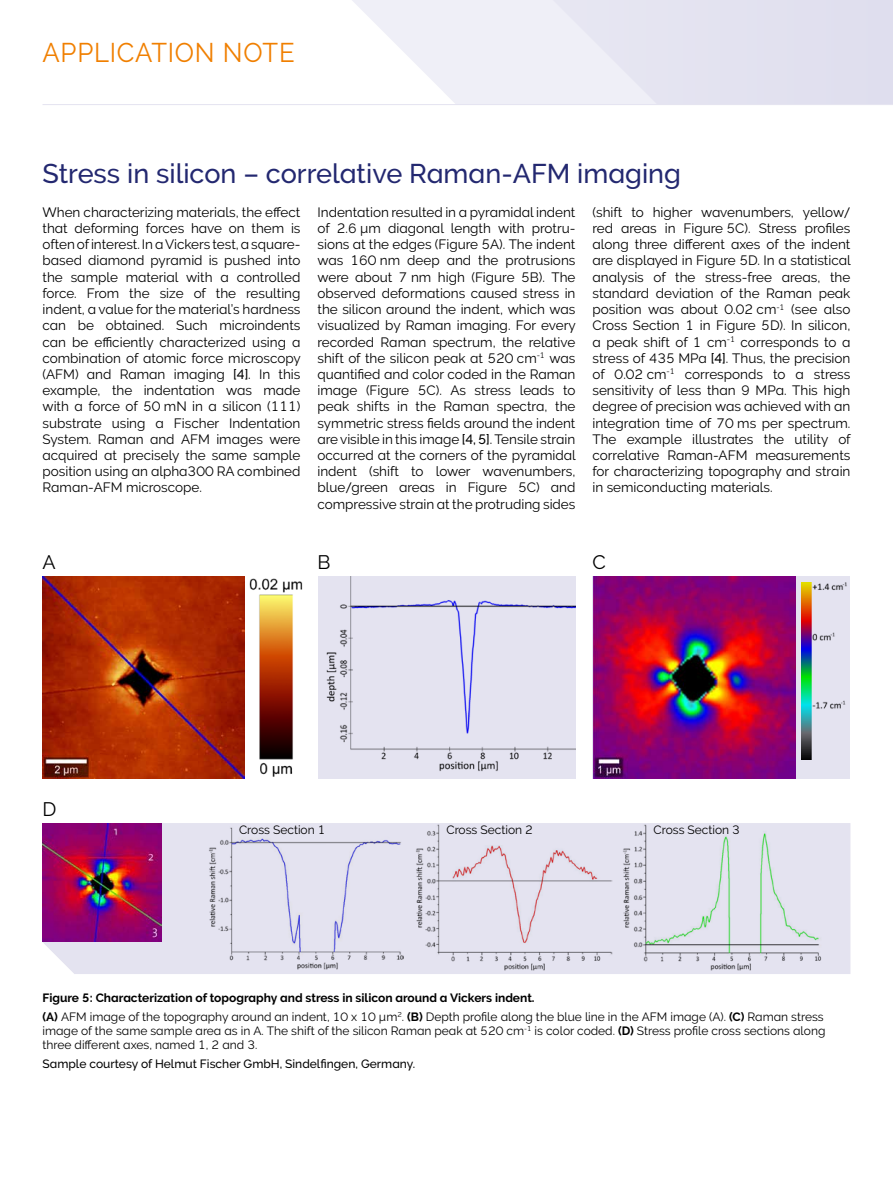
<style>
.page{position:relative;width:893px;height:1191px;background:#fff}
.page>*{position:absolute;margin:0;border:0;box-sizing:border-box;transform-origin:0 0}
.t1{font:27px "Oxford Raleway Medium";color:#232870}
.t2{font:27px "Oxford Raleway Regular";letter-spacing:.03em;color:#f07f00;scale:.95 1}
.t3{font:19.5px "Oxford Raleway Regular";color:#000}
.t4{font:13.5px/16.2px "Oxford Raleway Regular";color:#000;text-align:justify}
.t5{font:12px/14.4px "Oxford Raleway Regular";color:#000}
.t6{font:12px "Oxford Raleway Bold";color:#000}
.t7{font:12px "Oxford Raleway Medium";color:#000}
.s1{font-family:"Oxford Raleway Medium"}
.s2{font-family:"Oxford Raleway Bold"}
</style>
<div class="page">
<svg style="left:352px;top:0;width:201px;height:104px;fill:#efeff7"></svg>
<svg style="left:553px;top:0;width:340px;height:104px"></svg>
<hr style="left:43px;top:104px;width:850px;height:1px;background:#e4e3f0">
<div style="left:592px;top:576px;width:258px;height:202px;background:linear-gradient(to bottom,#e4e3ee,#e4e3f1)"></div>
<div style="left:43px;top:823px;width:807px;height:151px;background:#e4e3f0"></div>
<div style="left:317px;top:576px;width:258px;height:202px;background:#e4e3f0"></div>
<img style="left:326px;top:576px;width:249px;height:195px">
<img style="left:249px;top:578px;width:54px;height:199px">
<img style="left:43px;top:576px;width:201px;height:202px">
<img style="left:802px;top:583px;width:47px;height:176px">
<img style="left:593px;top:576px;width:202px;height:202px">
<img style="left:43px;top:823px;width:118px;height:118px">
<img style="left:414px;top:824px;width:198px;height:146px">
<img style="left:207px;top:826px;width:196px;height:143px">
<img style="left:620px;top:824px;width:203px;height:146px">
<h1 class="t2" style="left:43px;top:36px;width:267px">APPLICATION NOTE</h1>
<h1 class="t1" style="left:43px;top:158px;width:640px">Stress in silicon – correlative Raman-AFM imaging</h1>
<p class="t4" style="left:43px;top:204px;width:260px">When characterizing materials, the effect that deforming forces have on them is often of interest. In a Vickers test, a square&shy;based diamond pyramid is pushed into the sample material with a controlled force. From the size of the resulting indent, a value for the material’s hardness can be obtained. Such microindents can be efficiently characterized using a combination of atomic force microscopy (AFM) and Raman imaging <span class="s1">[4]</span>. In this example, the indentation was made with a force of 50 mN in a silicon (111) substrate using a Fischer Indentation System. Raman and AFM images were acquired at precisely the same sample position using an alpha300 RA combined Raman-AFM microscope.</p>
<p class="t4" style="left:317px;top:204px;width:260px;text-align:left">Indentation resulted in a pyramidal indent of 2.6 µm diagonal length with protru&shy;sions at the edges (Figure 5A). The indent was 160 nm deep and the protrusions were about 7 nm high (Figure 5B). The observed deformations caused stress in the silicon around the indent, which was visualized by Raman imaging. For every recorded Raman spectrum, the relative shift of the silicon peak at 520 cm<sup>-1</sup> was quantified and color coded in the Raman image (Figure 5C). As stress leads to peak shifts in the Raman spectra, the symmetric stress fields around the indent are visible in this image <span class="s1">[4, 5]</span>. Tensile strain occurred at the corners of the pyramidal indent (shift to lower wavenumbers, blue/green areas in Figure 5C) and compressive strain at the protruding sides</p>
<p class="t4" style="left:592px;top:204px;width:260px">(shift to higher wavenumbers, yellow/ red areas in Figure 5C). Stress profiles along three different axes of the indent are displayed in Figure 5D. In a statistical analysis of the stress-free areas, the standard deviation of the Raman peak position was about 0.02 cm<sup>-1</sup> (see also Cross Section 1 in Figure 5D). In silicon, a peak shift of 1 cm<sup>-1</sup> corresponds to a stress of 435 MPa <span class="s1">[4]</span>. Thus, the precision of 0.02 cm<sup>-1</sup> corresponds to a stress sensitivity of less than 9 MPa. This high degree of precision was achieved with an integration time of 70 ms per spectrum.<br>The example illustrates the utility of correlative Raman-AFM measurements for characterizing topography and strain in semiconducting materials.</p>
<h2 class="t3" style="left:43px;top:551px;width:15px">A</h2>
<h2 class="t3" style="left:317px;top:551px;width:14px">B</h2>
<h2 class="t3" style="left:592px;top:551px;width:15px">C</h2>
<h2 class="t3" style="left:43px;top:797px;width:15px">D</h2>
<p class="t5" style="left:239px;top:823px;width:88px">Cross Section 1</p>
<p class="t5" style="left:446px;top:823px;width:88px">Cross Section 2</p>
<p class="t5" style="left:653px;top:823px;width:88px">Cross Section 3</p>
<p class="t6" style="left:43px;top:991px;width:494px">Figure 5: Characterization of topography and stress in silicon around a Vickers indent.</p>
<p class="t5" style="left:43px;top:1009px;width:784px"><span class="s2">(A)</span> AFM image of the topography around an indent, 10 x 10 µm<sup>2</sup>. <span class="s2">(B)</span> Depth profile along the blue line in the AFM image (A). <span class="s2">(C)</span> Raman stress image of the same sample area as in A. The shift of the silicon Raman peak at 520 cm<sup>-1</sup> is color coded. <span class="s2">(D)</span> Stress profile cross sections along three different axes, named 1, 2 and 3.</p>
<p class="t7" style="left:43px;top:1057px;width:374px">Sample courtesy of Helmut Fischer GmbH, Sindelfingen, Germany.</p>
</div>
